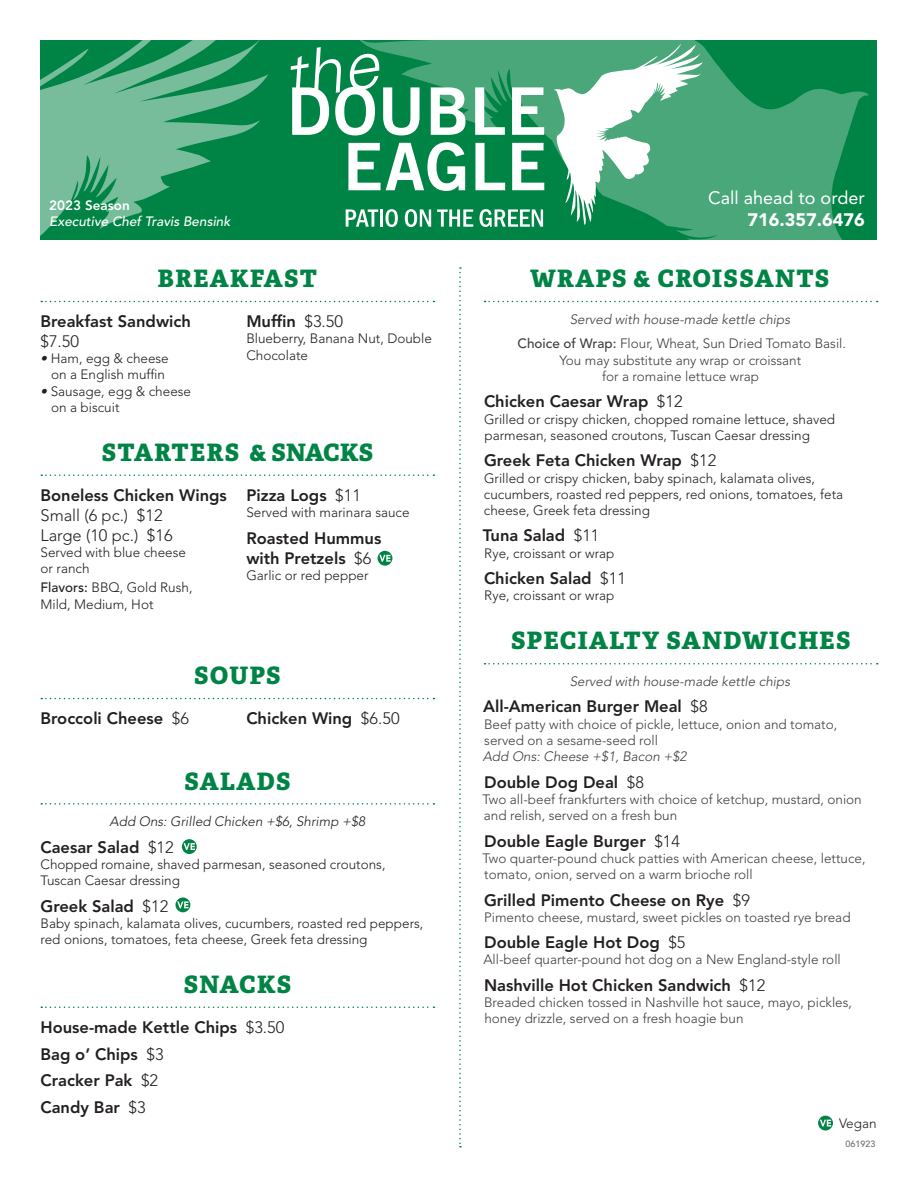
<style>
.page{position:relative;width:918px;height:1188px;background:#fff}
.page>*{position:absolute;margin:0;border:0;box-sizing:border-box;transform-origin:0 0}
.Menu_Listing{font:800 24px "Adelle";letter-spacing:.06em;color:#008445}
.Menu_Listing-2{font:800 24px "Adelle";letter-spacing:.015em;color:#008445}
.t1{font:18px "Avenir LT Std";color:#fff}
.t2{font:900 18px "Avenir LT Std";color:#fff}
.Menu_Listing-3{font:800 16.5px/19.8px "Avenir LT Std";color:#231f20}
.Menu_Listing-4{font:300 16.5px/19.8px "Avenir LT Std";color:#231f20}
.Menu_Listing-5{font:300 13.5px/16.2px "Avenir LT Std";color:#231f20}
.Menu_Listing-6{font:300 13.5px/16.2px "Avenir LT Std";color:#403e3e}
.Menu_Listing-7{font:italic 300 13.5px "Avenir LT Std";color:#403e3e}
.Menu_Listing-8{font:italic 300 13.5px "Avenir LT Std";color:#231f20}
.t3{font:italic 500 13.5px "Avenir LT Std";color:#fff}
.t4{font:800 13.5px "Avenir LT Std";color:#fff}
.t5{font:500 9px "Avenir LT Std";color:#6d6f71}
.s1{font-weight:300}
.s2{font-style:italic}
.s3{font-weight:800}
.s4{font-weight:500}
</style>
<div class="page">
<div style="left:40px;top:40px;width:838px;height:200px;background:#008445"></div>
<svg style="left:40px;top:40px;width:228px;height:660px"></svg>
<svg style="left:351px;top:40px;width:520px;height:523px"></svg>
<svg style="left:485px;top:301px;width:393px;height:1px"></svg>
<svg style="left:485px;top:663px;width:393px;height:1px"></svg>
<svg style="left:459px;top:267px;width:2px;height:881px"></svg>
<svg style="left:551px;top:44px;width:152px;height:181px;background:#7ec0a0"></svg>
<svg style="left:291px;top:47px;width:129px;height:88px"></svg>
<svg style="left:431px;top:87px;width:34px;height:48px"></svg>
<svg style="left:475px;top:87px;width:30px;height:48px"></svg>
<svg style="left:512px;top:87px;width:32px;height:48px;background:#abd6c1"></svg>
<svg style="left:348px;top:142px;width:117px;height:49px"></svg>
<svg style="left:475px;top:143px;width:30px;height:47px"></svg>
<svg style="left:512px;top:143px;width:32px;height:47px"></svg>
<svg style="left:346px;top:209px;width:32px;height:18px"></svg>
<hr style="left:380px;top:209px;width:3px;height:18px;background:#fff">
<svg style="left:385px;top:209px;width:13px;height:18px"></svg>
<svg style="left:405px;top:209px;width:26px;height:18px"></svg>
<svg style="left:437px;top:209px;width:36px;height:18px"></svg>
<svg style="left:479px;top:209px;width:64px;height:18px"></svg>
<svg style="left:41px;top:301px;width:393px;height:1px"></svg>
<svg style="left:41px;top:474px;width:393px;height:2px"></svg>
<svg style="left:41px;top:698px;width:393px;height:1px"></svg>
<svg style="left:41px;top:803px;width:393px;height:2px"></svg>
<svg style="left:41px;top:1006px;width:393px;height:2px"></svg>
<svg style="left:818px;top:1116px;width:15px;height:15px"></svg>
<svg style="left:820px;top:1120px;width:11px;height:7px"></svg>
<svg style="left:182px;top:839px;width:15px;height:15px"></svg>
<svg style="left:184px;top:843px;width:11px;height:7px"></svg>
<svg style="left:176px;top:897px;width:14px;height:15px"></svg>
<svg style="left:177px;top:901px;width:12px;height:7px"></svg>
<svg style="left:378px;top:551px;width:14px;height:15px"></svg>
<svg style="left:379px;top:555px;width:12px;height:7px"></svg>
<p class="t4" style="left:49px;top:198px;width:82px">2023 Season</p>
<p class="t3" style="left:49px;top:214px;width:183px">Executive Chef Travis Bensink</p>
<p class="Menu_Listing" style="left:158px;top:263px;width:161px">BREAKFAST</p>
<p class="Menu_Listing-3" style="left:40px;top:312px;width:152px">Breakfast Sandwich <span class="s1">$7.50</span></p>
<p class="Menu_Listing-5" style="left:40px;top:351px;width:130px;text-align:center"><span class="s2">•</span> Ham, egg &amp; cheese on a English muffin</p>
<p class="Menu_Listing-5" style="left:51px;top:383px;width:142px;text-indent:-11px"><span class="s2">•</span> Sausage, egg &amp; cheese on a biscuit</p>
<p class="Menu_Listing-3" style="left:246px;top:312px;width:98px">Muffin <span class="s1">$3.50</span></p>
<p class="Menu_Listing-5" style="left:246px;top:331px;width:187px">Blueberry, Banana Nut, Double<br>Chocolate</p>
<p class="Menu_Listing-2" style="left:102px;top:437px;width:273px">STARTERS &amp; SNACKS</p>
<p class="Menu_Listing-4" style="left:40px;top:485px;width:188px"><span class="s3">Boneless Chicken Wings<br></span>Small (6 pc.) $12<br>Large (10 pc.) $16</p>
<p class="Menu_Listing-5" style="left:40px;top:544px;width:147px">Served with blue cheese or ranch</p>
<p class="Menu_Listing-5" style="left:40px;top:580px;width:154px"><span class="s4">Flavors:</span> BBQ, Gold Rush,<br>Mild, Medium, Hot</p>
<p class="Menu_Listing-3" style="left:246px;top:485px;width:116px">Pizza Logs <span class="s1">$11</span></p>
<p class="Menu_Listing-5" style="left:246px;top:504px;width:165px">Served with marinara sauce</p>
<p class="Menu_Listing-3" style="left:246px;top:528px;width:137px">Roasted Hummus with Pretzels <span class="s1">$6</span></p>
<p class="Menu_Listing-5" style="left:246px;top:567px;width:124px">Garlic or red pepper</p>
<p class="Menu_Listing" style="left:194px;top:660px;width:88px">SOUPS</p>
<p class="Menu_Listing-3" style="left:40px;top:709px;width:150px">Broccoli Cheese <span class="s1">$6</span></p>
<p class="Menu_Listing-3" style="left:246px;top:709px;width:155px">Chicken Wing <span class="s1">$6.50</span></p>
<p class="Menu_Listing" style="left:184px;top:765px;width:108px">SALADS</p>
<p class="Menu_Listing-8" style="left:110px;top:813px;width:257px">Add Ons: Grilled Chicken +$6, Shrimp +$8</p>
<p class="Menu_Listing-3" style="left:40px;top:837px;width:135px">Caesar Salad <span class="s1">$12</span></p>
<p class="Menu_Listing-5" style="left:40px;top:856px;width:347px">Chopped romaine, shaved parmesan, seasoned croutons,<br>Tuscan Caesar dressing</p>
<p class="Menu_Listing-3" style="left:40px;top:896px;width:129px">Greek Salad <span class="s1">$12</span></p>
<p class="Menu_Listing-5" style="left:40px;top:915px;width:384px">Baby spinach, kalamata olives, cucumbers, roasted red peppers, red onions, tomatoes, feta cheese, Greek feta dressing</p>
<p class="Menu_Listing" style="left:184px;top:969px;width:109px">SNACKS</p>
<p class="Menu_Listing-3" style="left:40px;top:1017px;width:245px">House-made Kettle Chips <span class="s1">$3.50</span></p>
<p class="Menu_Listing-3" style="left:40px;top:1044px;width:125px">Bag o’ Chips <span class="s1">$3</span></p>
<p class="Menu_Listing-3" style="left:40px;top:1071px;width:119px">Cracker Pak <span class="s1">$2</span></p>
<p class="Menu_Listing-3" style="left:40px;top:1097px;width:107px">Candy Bar <span class="s1">$3</span></p>
<p class="t1" style="left:708px;top:188px;width:158px">Call ahead to order</p>
<p class="t2" style="left:747px;top:209px;width:119px">716.357.6476</p>
<p class="Menu_Listing" style="left:530px;top:263px;width:301px">WRAPS &amp; CROISSANTS</p>
<p class="Menu_Listing-7" style="left:570px;top:311px;width:222px">Served with house-made kettle chips</p>
<p class="Menu_Listing-6" style="left:518px;top:336px;width:330px;text-align:center"><span class="s4">Choice of Wrap:</span> Flour, Wheat, Sun Dried Tomato Basil.<br>You may substitute any wrap or croissant<br>for a romaine lettuce wrap</p>
<p class="Menu_Listing-3" style="left:484px;top:392px;width:200px">Chicken Caesar Wrap <span class="s1">$12</span></p>
<p class="Menu_Listing-5" style="left:484px;top:411px;width:353px">Grilled or crispy chicken, chopped romaine lettuce, shaved parmesan, seasoned croutons, Tuscan Caesar dressing</p>
<p class="Menu_Listing-3" style="left:484px;top:451px;width:234px">Greek Feta Chicken Wrap <span class="s1">$12</span></p>
<p class="Menu_Listing-5" style="left:484px;top:470px;width:361px">Grilled or crispy chicken, baby spinach, kalamata olives, cucumbers, roasted red peppers, red onions, tomatoes, feta cheese, Greek feta dressing</p>
<p class="Menu_Listing-3" style="left:483px;top:526px;width:118px">Tuna Salad <span class="s1">$11</span></p>
<p class="Menu_Listing-5" style="left:484px;top:545px;width:132px">Rye, croissant or wrap</p>
<p class="Menu_Listing-3" style="left:484px;top:569px;width:143px">Chicken Salad <span class="s1">$11</span></p>
<p class="Menu_Listing-5" style="left:484px;top:588px;width:132px">Rye, croissant or wrap</p>
<p class="Menu_Listing" style="left:511px;top:625px;width:341px">SPECIALTY SANDWICHES</p>
<p class="Menu_Listing-7" style="left:570px;top:673px;width:222px">Served with house-made kettle chips</p>
<p class="Menu_Listing-3" style="left:483px;top:697px;width:226px">All-American Burger Meal <span class="s1">$8</span></p>
<p class="Menu_Listing-6" style="left:484px;top:716px;width:355px">Beef patty with choice of pickle, lettuce, onion and tomato, served on a sesame-seed roll</p>
<p class="Menu_Listing-7" style="left:483px;top:749px;width:205px">Add Ons: Cheese +$1, Bacon +$2</p>
<p class="Menu_Listing-3" style="left:484px;top:772px;width:161px">Double Dog Deal <span class="s1">$8</span></p>
<p class="Menu_Listing-6" style="left:483px;top:791px;width:381px">Two all-beef frankfurters with choice of ketchup, mustard, onion and relish, served on a fresh bun</p>
<p class="Menu_Listing-3" style="left:484px;top:831px;width:197px">Double Eagle Burger <span class="s1">$14</span></p>
<p class="Menu_Listing-6" style="left:483px;top:850px;width:384px">Two quarter-pound chuck patties with American cheese, lettuce, tomato, onion, served on a warm brioche roll</p>
<p class="Menu_Listing-3" style="left:484px;top:890px;width:267px">Grilled Pimento Cheese on Rye <span class="s1">$9</span></p>
<p class="Menu_Listing-6" style="left:484px;top:909px;width:368px">Pimento cheese, mustard, sweet pickles on toasted rye bread</p>
<p class="Menu_Listing-3" style="left:484px;top:933px;width:203px">Double Eagle Hot Dog <span class="s1">$5</span></p>
<p class="Menu_Listing-6" style="left:483px;top:952px;width:359px">All-beef quarter-pound hot dog on a New England-style roll</p>
<p class="Menu_Listing-3" style="left:484px;top:975px;width:283px">Nashville Hot Chicken Sandwich <span class="s1">$12</span></p>
<p class="Menu_Listing-6" style="left:484px;top:995px;width:369px">Breaded chicken tossed in Nashville hot sauce, mayo, pickles, honey drizzle, served on a fresh hoagie bun</p>
<p class="Menu_Listing-5" style="left:839px;top:1115px;width:39px">Vegan</p>
<p class="t5" style="left:845px;top:1139px;width:32px">061923</p>
</div>
